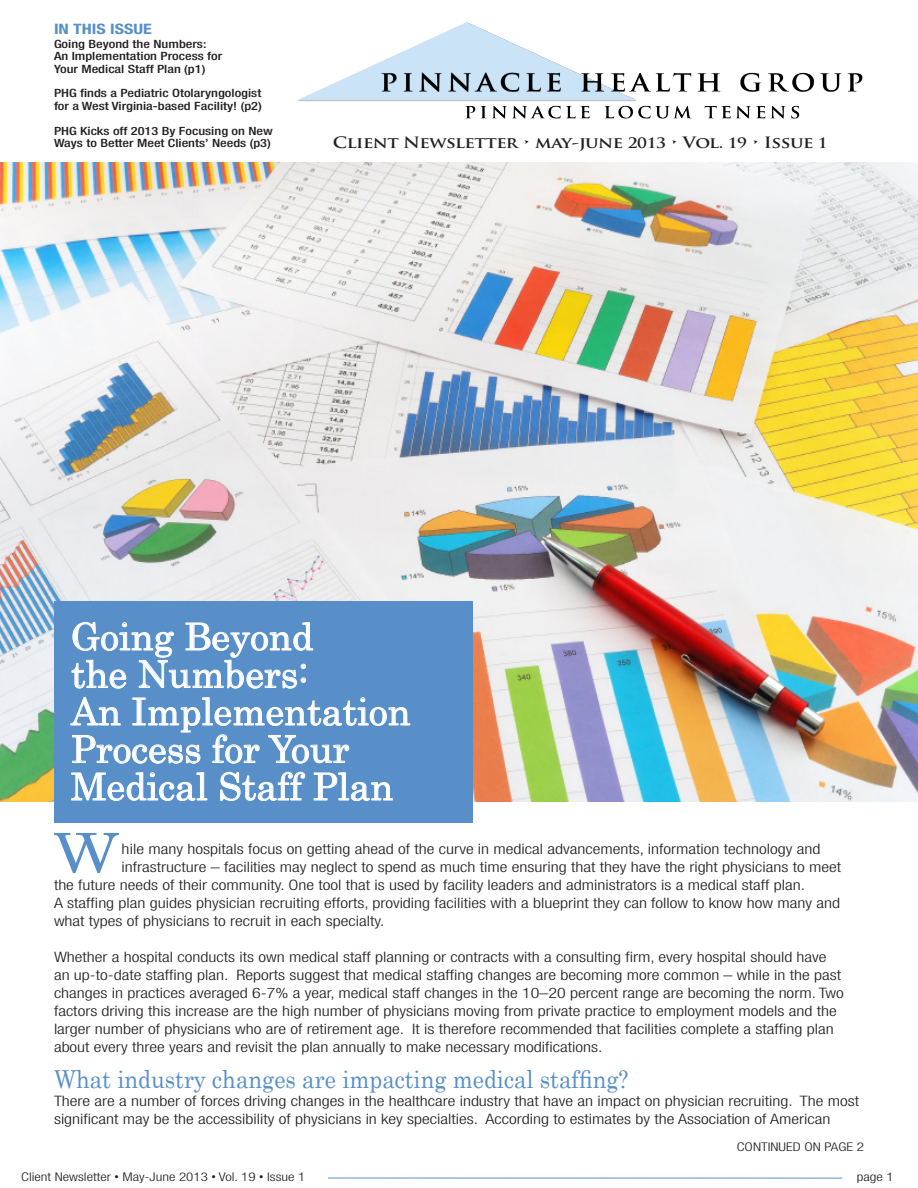
<style>
.page{position:relative;width:918px;height:1188px;background:#fff}
.page>*{position:absolute;margin:0;border:0;box-sizing:border-box;transform-origin:0 0}
.t1{font:54.3px "Century";color:#588fc8;scale:1.25 1}
._02_Article_Title{font:37.5px/37.5px "Century";color:#fff}
.t2{font:24.75px "Century";color:#588fc8;scale:.91 1}
._03_period{font:700 15.3px "Trajan Pro";letter-spacing:-.025em;color:#231f20;scale:1.18 1}
.t3{font:300 condensed 14.4px/18px "Helvetica Neue LT Std";color:#231f20;scale:1.25 1}
.t4{font:700 condensed 14.4px "Helvetica Neue LT Std";color:#588fc8;scale:1.25 1}
.t5{font:300 condensed 12px "Helvetica Neue LT Std";color:#231f20;scale:1.25 1}
.t6{font:500 condensed 11.4px/12.5px "Helvetica Neue LT Std";color:#231f20;scale:1.25 1}
.s1{font-size:14.1px}
.s2{font-family:"Arial Narrow";font-weight:400;font-stretch:normal}
</style>
<div class="page">
<img style="left:0;top:163px;width:918px;height:639px">
<div style="left:54px;top:601px;width:419px;height:222px;background:#588fc8"></div>
<svg style="left:71px;top:622px;width:243px;height:67px"></svg>
<svg style="left:70px;top:697px;width:341px;height:67px"></svg>
<svg style="left:71px;top:772px;width:137px;height:29px"></svg>
<svg style="left:220px;top:772px;width:86px;height:29px"></svg>
<svg style="left:313px;top:772px;width:80px;height:29px"></svg>
<img style="left:297px;top:22px;width:566px;height:97px">
<hr style="left:328px;top:1178px;width:514px;height:1px;background:#588fc8">
<p class="t4" style="left:54px;top:20px;width:80px">IN THIS ISSUE</p>
<p class="t6" style="left:54px;top:37px;width:123px">Going Beyond the Numbers:</p>
<p class="t6" style="left:54px;top:50px;width:136px">An Implementation Process for</p>
<p class="t6" style="left:54px;top:62px;width:123px">Your Medical Staff Plan (p1)</p>
<p class="t6" style="left:54px;top:87px;width:167px">PHG finds a Pediatric Otolaryngologist</p>
<p class="t6" style="left:54px;top:99px;width:168px">for a West Virginia-based Facility! (p2)</p>
<p class="t6" style="left:54px;top:124px;width:177px">PHG Kicks off 2013 By Focusing on New<br>Ways to Better Meet Clients’ Needs (p3)</p>
<p class="_03_period" style="left:333px;top:133px;width:421px">Client Newsletter • may-june <span class="s1">2013</span> • Vol. <span class="s1">19</span> • Issue <span class="s1">1</span></p>
<p class="_02_Article_Title" style="left:71px;top:615px;width:244px">Going Beyond</p>
<p class="_02_Article_Title" style="left:71px;top:652px;width:239px">the Numbers:</p>
<p class="_02_Article_Title" style="left:71px;top:690px;width:341px">An Implementation<br>Process for Your</p>
<p class="_02_Article_Title" style="left:71px;top:765px;width:324px">Medical Staff Plan</p>
<p class="t1" style="left:53px;top:807px;width:55px">W</p>
<p class="t3" style="left:121px;top:840px;width:561px">hile many hospitals focus on getting ahead of the curve in medical advancements, information technology and</p>
<p class="t3" style="left:121px;top:858px;width:577px">infrastructure – facilities may neglect to spend as much time ensuring that they have the right physicians to meet</p>
<p class="t3" style="left:54px;top:876px;width:602px">the future needs of their community. One tool that is used by facility leaders and administrators is a medical staff plan.</p>
<p class="t3" style="left:54px;top:894px;width:630px">A staffing plan guides physician recruiting efforts, providing facilities with a blueprint they can follow to know how many and what types of physicians to recruit in each specialty.</p>
<p class="t3" style="left:54px;top:948px;width:633px">Whether a hospital conducts its own medical staff planning or contracts with a consulting firm, every hospital should have an up-to-date staffing plan. Reports suggest that medical staffing changes are becoming more common – while in the past changes in practices averaged 6-7% a year, medical staff changes in the 10–20 percent range are becoming the norm. Two factors driving this increase are the high number of physicians moving from private practice to employment models and the larger number of physicians who are of retirement age. It is therefore recommended that facilities complete a staffing plan about every three years and revisit the plan annually to make necessary modifications.</p>
<p class="t2" style="left:54px;top:1058px;width:633px">What industry changes are impacting medical staffing?</p>
<p class="t3" style="left:54px;top:1092px;width:646px">There are a number of forces driving changes in the healthcare industry that have an impact on physician recruiting. The most significant may be the accessibility of physicians in key specialties. According to estimates by the Association of American</p>
<p class="t5" style="left:737px;top:1139px;width:103px">CONTINUED ON PAGE 2</p>
<p class="t5" style="left:21px;top:1170px;width:229px">Client Newsletter <span class="s2">•</span> May-June 2013 <span class="s2">•</span> Vol. 19 <span class="s2">•</span> Issue 1</p>
<p class="t5" style="left:857px;top:1170px;width:31px">page 1</p>
</div>
